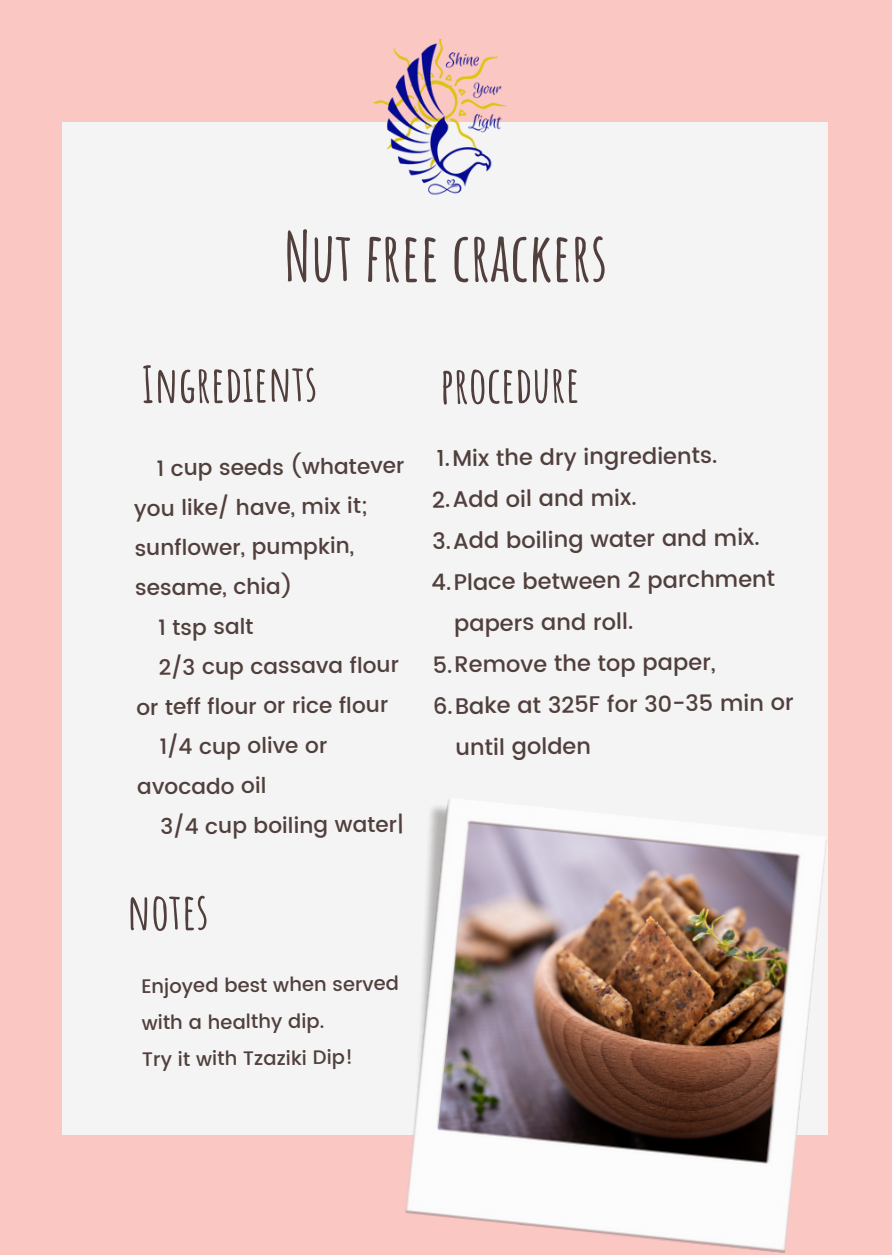
<style>
.page{position:relative;width:892px;height:1258px;background:#fff}
.page>*{position:absolute;margin:0;border:0;box-sizing:border-box;transform-origin:0 0}
.t1{font:700 66.9px "Amatic SC";color:#503f3c}
.t2{font:700 50.1px "Amatic SC";color:#503f3c}
.t3{font:500 22.5px/41.1px "Poppins";color:#503f3c}
.t4{font:500 21.6px/39.6px "Poppins";color:#503f3c}
.t5{font:500 19.5px/36.6px "Poppins";color:#503f3c}
</style>
<div class="page">
<div style="left:0;top:0;width:891px;height:1255px;background:#fbc7c3"></div>
<div style="left:62px;top:122px;width:765px;height:1012px;background:#f4f4f4"></div>
<img style="left:387px;top:799px;width:440px;height:454px">
<img style="left:373px;top:39px;width:134px;height:156px">
<p class="t1" style="left:284px;top:213px;width:325px">Nut free crackers</p>
<p class="t2" style="left:141px;top:353px;width:177px;rotate:-1deg">Ingredients</p>
<p class="t2" style="left:439px;top:353px;width:141px;rotate:-1deg">procedure</p>
<p class="t4" style="left:133px;top:450px;width:273px;text-indent:24px;rotate:-1deg">1 cup seeds (whatever you like/ have, mix it; sunflower, pumpkin, sesame, chia)</p>
<p class="t4" style="left:158px;top:608px;width:97px;rotate:-1deg">1 tsp salt</p>
<p class="t4" style="left:158px;top:648px;width:242px;rotate:-1deg">2/3 cup cassava flour</p>
<p class="t4" style="left:136px;top:688px;width:253px;rotate:-1deg">or teff flour or rice flour</p>
<p class="t4" style="left:136px;top:728px;width:192px;text-indent:23px;rotate:-1deg">1/4 cup olive or avocado oil</p>
<p class="t4" style="left:160px;top:807px;width:245px;rotate:-1deg">3/4 cup boiling water|</p>
<p class="t2" style="left:126px;top:880px;width:83px;rotate:-1deg">notes</p>
<p class="t5" style="left:141px;top:969px;width:259px;rotate:-1deg">Enjoyed best when served with a healthy dip.</p>
<p class="t5" style="left:142px;top:1042px;width:212px;rotate:-1deg">Try it with Tzaziki Dip!</p>
<p class="t3" style="left:436px;top:439px;width:282px;rotate:-1deg">1.Mix the dry ingredients.</p>
<p class="t3" style="left:431px;top:480px;width:206px;rotate:-1deg">2.Add oil and mix.</p>
<p class="t3" style="left:432px;top:521px;width:329px;rotate:-1deg">3.Add boiling water and mix.</p>
<p class="t3" style="left:453px;top:562px;width:323px;text-indent:-22px;rotate:-1deg">4.Place between 2 parchment papers and roll.</p>
<p class="t3" style="left:432px;top:645px;width:284px;rotate:-1deg">5.Remove the top paper,</p>
<p class="t3" style="left:454px;top:686px;width:340px;text-indent:-22px;rotate:-1deg">6.Bake at 325F for 30-35 min or until golden</p>
</div>
